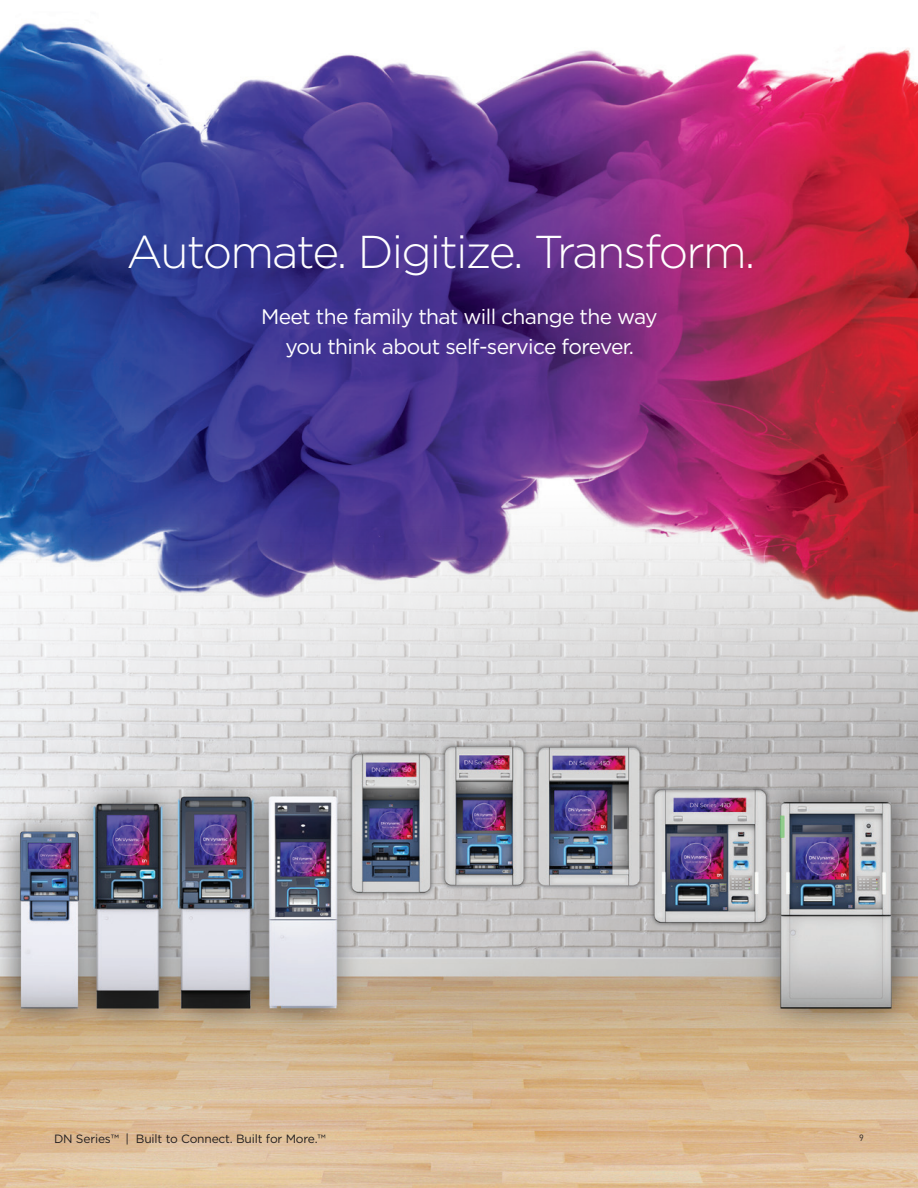
<style>
.page{position:relative;width:918px;height:1188px;background:#fff}
.page>*{position:absolute;margin:0;border:0;box-sizing:border-box;transform-origin:0 0}
.t1{font:300 46.05px "Gotham";letter-spacing:-.04em;color:#fff}
.t2{font:21px/30px "Gotham";letter-spacing:-.03em;color:#fff;text-align:center}
.t3{font:12px "Gotham";letter-spacing:-.015em;color:#231f20}
.t4{font:9px "DIN Pro";color:#231f20}
</style>
<div class="page">
<img style="left:0;top:752px;width:918px;height:436px">
<svg style="left:0;top:615px;width:918px;height:137px;background:#d9d8d9"></svg>
<img style="left:0;top:23px;width:918px;height:592px">
<h1 class="t1" style="left:127px;top:223px;width:630px">Automate. Digitize. Transform.</h1>
<p class="t2" style="left:261px;top:301px;width:398px">Meet the family that will change the way you think about self-service forever.</p>
<p class="t3" style="left:54px;top:1131px;width:273px">DN Series™ | Built to Connect. Built for More.™</p>
<p class="t4" style="left:859px;top:1131px;width:6px">9</p>
</div>
